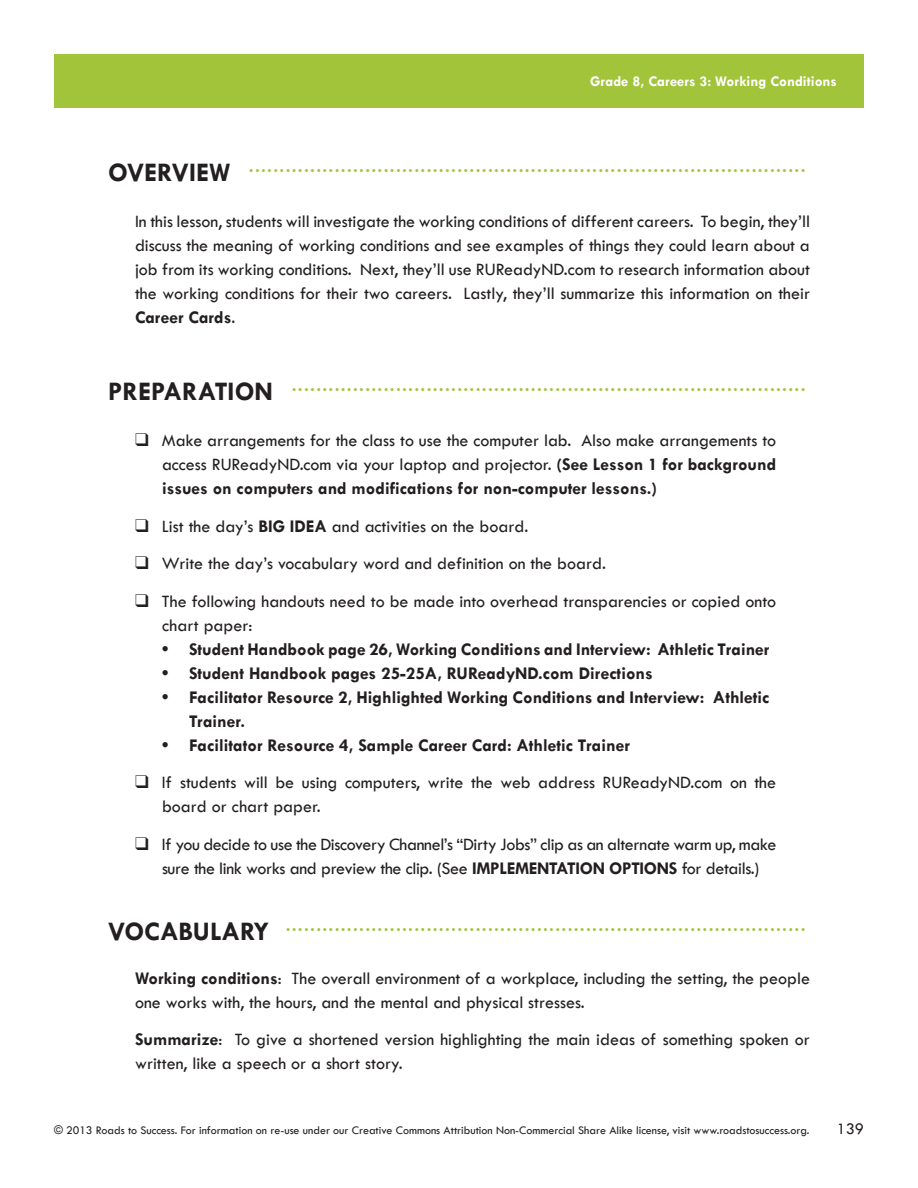
<style>
.page{position:relative;width:918px;height:1188px;background:#fff}
.page>*{position:absolute;margin:0;border:0;box-sizing:border-box;transform-origin:0 0}
.LO_Head1{font:700 18.75px "Tw Cen";color:#a1c43a}
.LO_TextFirst{font:500 18px/24px "Tw Cen";color:#231f20;text-align:justify}
.LO_Checkbox{font:500 18px/24px "Tw Cen";color:#231f20}
.LO_Bullet{font:700 18px/24px "Tw Cen";color:#231f20}
.LO_Checkbox-2{font:500 18px/24px "Tw Cen";letter-spacing:-.02em;color:#231f20;text-align:center}
.LO_Text{font:500 18px/24px "Tw Cen";color:#231f20}
.Lesson_Front_Page_Te{font:500 16.5px "Tw Cen";color:#231f20}
.t1{font:700 15px "Tw Cen";color:#fff}
.t2{font:500 12px "Tw Cen";color:#231f20}
.s1{font-size:27px;color:#231f20}
.s2{font-weight:700}
</style>
<div class="page">
<div style="left:54px;top:54px;width:810px;height:54px;background:#a1c43a"></div>
<p class="t1" style="left:616px;top:72px;width:223px">Grade #, Unit Name #: Lesson Title</p>
<p class="t1" style="left:590px;top:72px;width:248px">Grade 8, Careers 3: Working Conditions</p>
<p class="LO_Head1" style="left:108px;top:155px;width:699px"><span class="s1">OVERVIEW</span> ...........................................................................................</p>
<p class="LO_TextFirst" style="left:135px;top:209px;width:677px">In this lesson, students will investigate the working conditions of different careers. To begin, they’ll discuss the meaning of working conditions and see examples of things they could learn about a job from its working conditions. Next, they’ll use RUReadyND.com to research information about the working conditions for their two careers. Lastly, they’ll summarize this information on their <span class="s2">Career Cards</span>.</p>
<p class="LO_Head1" style="left:108px;top:374px;width:699px"><span class="s1">PREPARATION</span> ....................................................................................</p>
<p class="LO_Checkbox" style="left:162px;top:428px;width:616px;text-align:justify;text-indent:-27px">❑ Make arrangements for the class to use the computer lab. Also make arrangements to access RUReadyND.com via your laptop and projector. <span class="s2">(See Lesson 1 for background issues on computers and modifications for non-computer lessons.)</span></p>
<p class="LO_Checkbox" style="left:135px;top:514px;width:395px">❑ List the day’s <span class="s2">BIG IDEA</span> and activities on the board.</p>
<p class="LO_Checkbox" style="left:135px;top:551px;width:473px">❑ Write the day’s vocabulary word and definition on the board.</p>
<p class="LO_Checkbox" style="left:162px;top:589px;width:616px;text-indent:-27px">❑ The following handouts need to be made into overhead transparencies or copied onto chart paper:</p>
<p class="LO_Bullet" style="left:162px;top:636px;width:609px">• Student Handbook page 26, Working Conditions and Interview: Athletic Trainer</p>
<p class="LO_Bullet" style="left:162px;top:660px;width:492px">• Student Handbook pages 25-25A, RUReadyND.com Directions</p>
<p class="LO_Bullet" style="left:189px;top:684px;width:582px;text-indent:-27px">• Facilitator Resource 2, Highlighted Working Conditions and Interview: Athletic<br>Trainer.</p>
<p class="LO_Bullet" style="left:162px;top:732px;width:469px">• Facilitator Resource 4, Sample Career Card: Athletic Trainer</p>
<p class="LO_Checkbox" style="left:162px;top:770px;width:616px;text-indent:-27px">❑ If students will be using computers, write the web address RUReadyND.com on the board or chart paper.</p>
<p class="LO_Checkbox-2" style="left:135px;top:832px;width:643px">❑ If you decide to use the Discovery Channel’s “Dirty Jobs” clip as an alternate warm up, make sure the link works and preview the clip. (See <span class="s2">IMPLEMENTATION OPTIONS</span> for details.)</p>
<p class="LO_Head1" style="left:108px;top:914px;width:699px"><span class="s1">VOCABULARY</span> .....................................................................................</p>
<p class="LO_TextFirst" style="left:135px;top:966px;width:677px"><span class="s2">Working conditions</span>: The overall environment of a workplace, including the setting, the people one works with, the hours, and the mental and physical stresses.</p>
<p class="LO_Text" style="left:135px;top:1028px;width:676px"><span class="s2">Summarize</span>: To give a shortened version highlighting the main ideas of something spoken or written, like a speech or a short story.</p>
<p class="t2" style="left:54px;top:1123px;width:757px">© 2013 Roads to Success. For information on re-use under our Creative Commons Attribution Non-Commercial Share Alike license, visit www.roadstosuccess.org.</p>
<p class="Lesson_Front_Page_Te" style="left:837px;top:1119px;width:29px">139</p>
</div>
